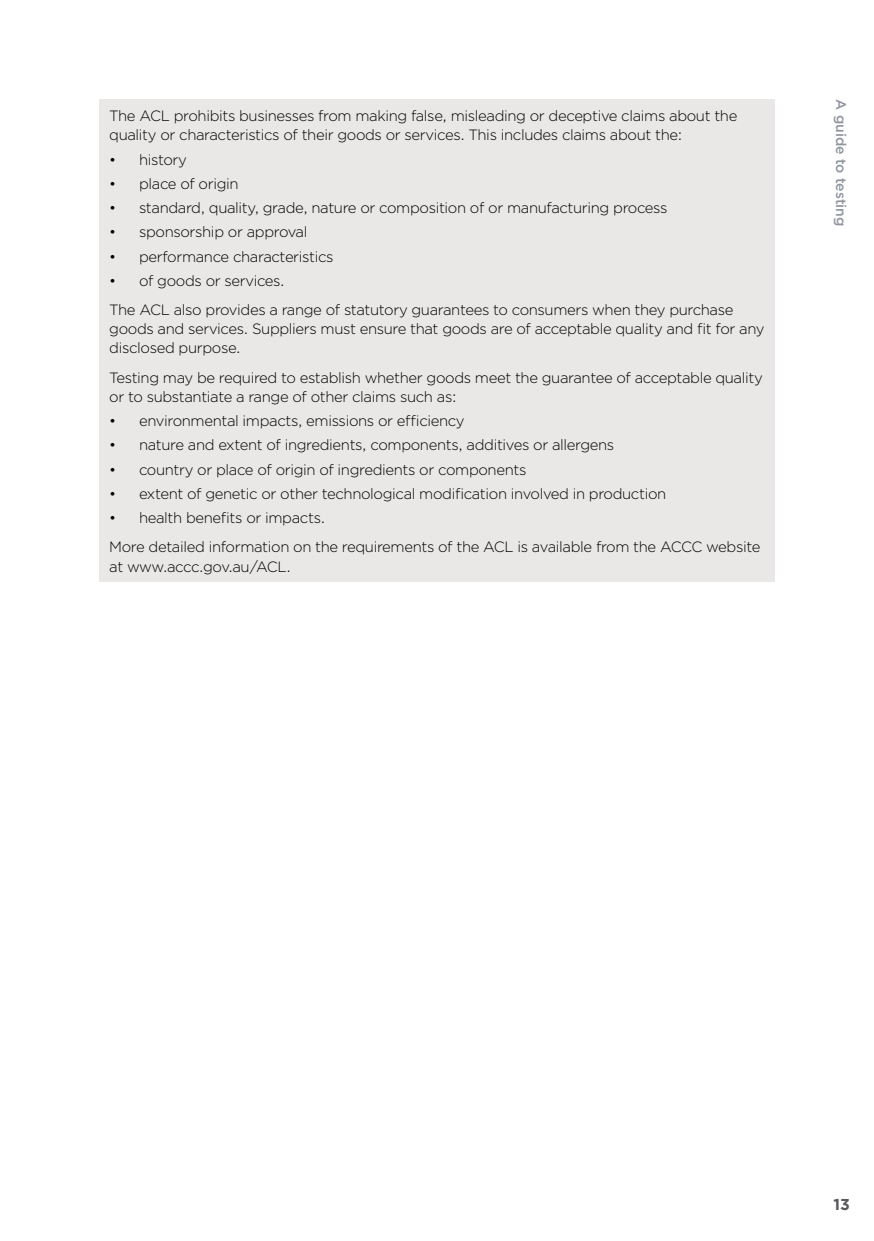
<style>
.page{position:relative;width:874px;height:1241px;background:#fff}
.page>*{position:absolute;margin:0;border:0;box-sizing:border-box;transform-origin:0 0}
.t1{font:700 15.75px "Gotham";color:#58595b}
._01_body_text{font:300 14.88px/19.2px "Gotham";letter-spacing:-.025em;color:#000}
.t2{font:500 14px "Gotham";color:#9195a1}
</style>
<div class="page">
<div style="left:99px;top:99px;width:675px;height:482px;background:#e9e8e7"></div>
<p class="_01_body_text" style="left:109px;top:106px;width:629px">The ACL prohibits businesses from making false, misleading or deceptive claims about the quality or characteristics of their goods or services. This includes claims about the:</p>
<p class="_01_body_text" style="left:109px;top:149px;width:79px">• history</p>
<p class="_01_body_text" style="left:109px;top:173px;width:131px">• place of origin</p>
<p class="_01_body_text" style="left:109px;top:198px;width:559px">• standard, quality, grade, nature or composition of or manufacturing process</p>
<p class="_01_body_text" style="left:109px;top:222px;width:200px">• sponsorship or approval</p>
<p class="_01_body_text" style="left:109px;top:246px;width:226px">• performance characteristics</p>
<p class="_01_body_text" style="left:109px;top:270px;width:177px">• of goods or services.</p>
<p class="_01_body_text" style="left:109px;top:299px;width:656px">The ACL also provides a range of statutory guarantees to consumers when they purchase goods and services. Suppliers must ensure that goods are of acceptable quality and fit for any disclosed purpose.</p>
<p class="_01_body_text" style="left:109px;top:367px;width:654px">Testing may be required to establish whether goods meet the guarantee of acceptable quality or to substantiate a range of other claims such as:</p>
<p class="_01_body_text" style="left:109px;top:411px;width:357px">• environmental impacts, emissions or efficiency</p>
<p class="_01_body_text" style="left:109px;top:435px;width:506px">• nature and extent of ingredients, components, additives or allergens</p>
<p class="_01_body_text" style="left:109px;top:459px;width:418px">• country or place of origin of ingredients or components</p>
<p class="_01_body_text" style="left:109px;top:483px;width:558px">• extent of genetic or other technological modification involved in production</p>
<p class="_01_body_text" style="left:109px;top:507px;width:217px">• health benefits or impacts.</p>
<p class="_01_body_text" style="left:109px;top:537px;width:652px">More detailed information on the requirements of the ACL is available from the ACCC website at www.accc.gov.au/ACL.</p>
<p class="t2" style="left:849px;top:99px;width:129px;rotate:90deg">A guide to testing</p>
<p class="t1" style="left:833px;top:1193px;width:18px">13</p>
</div>
